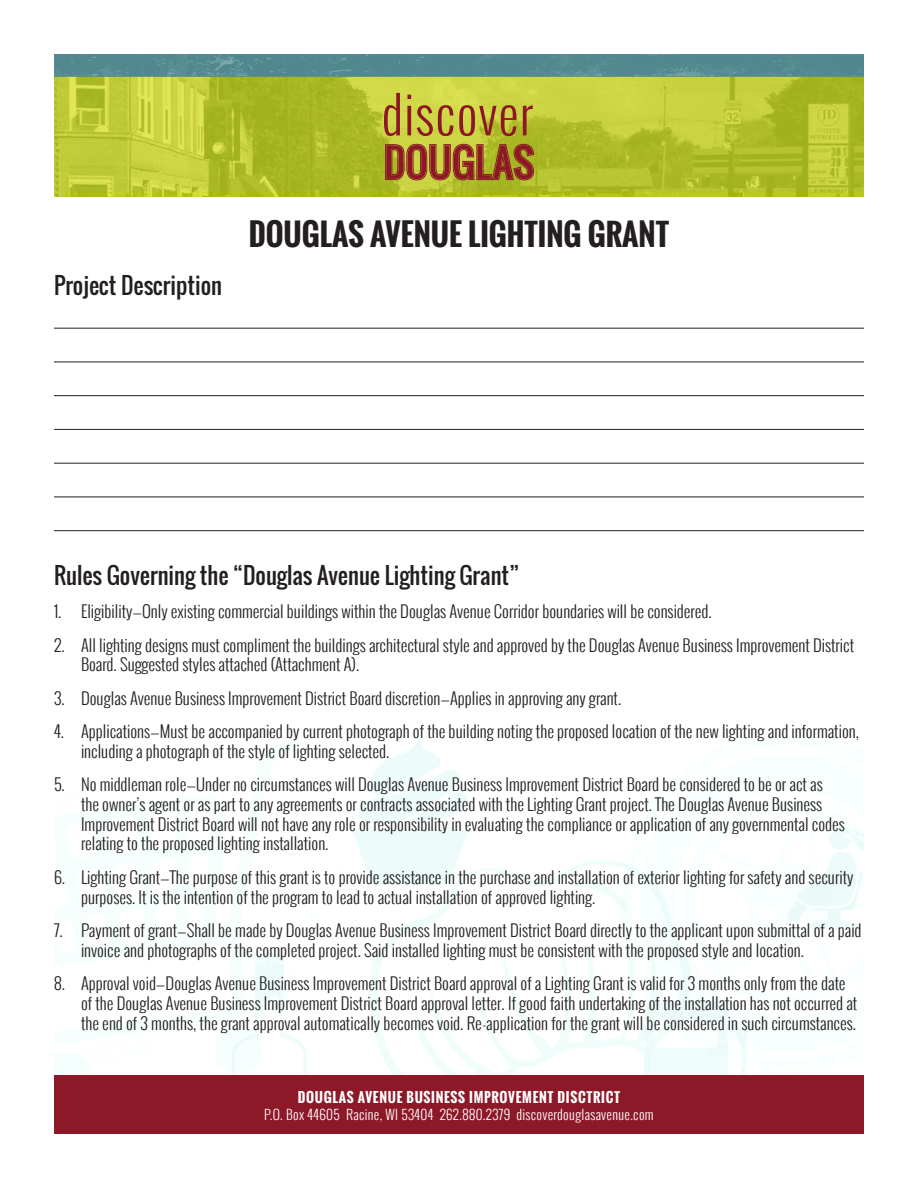
<style>
.page{position:relative;width:918px;height:1188px;background:#fff}
.page>*{position:absolute;margin:0;border:0;box-sizing:border-box;transform-origin:0 0}
.t1{font:700 30px "Oswald";color:#231f20}
.t2{font:22.5px "Oswald";color:#231f20}
.t3{font:300 16.5px/19.8px "Oswald";color:#231f20}
.t4{font:300 13.5px "Oswald";letter-spacing:.025em;color:#fff}
.t5{font:700 13.5px "Oswald";letter-spacing:.05em;color:#fff}
</style>
<div class="page">
<img style="left:54px;top:327px;width:810px;height:749px">
<img style="left:54px;top:54px;width:810px;height:143px">
<hr style="left:54px;top:328px;width:810px;height:1px;background:#231f20">
<hr style="left:54px;top:362px;width:810px;height:1px;background:#231f20">
<hr style="left:54px;top:395px;width:810px;height:1px;background:#231f20">
<hr style="left:54px;top:429px;width:810px;height:1px;background:#231f20">
<hr style="left:54px;top:463px;width:810px;height:1px;background:#231f20">
<hr style="left:54px;top:497px;width:810px;height:1px;background:#231f20">
<hr style="left:54px;top:530px;width:810px;height:1px;background:#231f20">
<svg style="left:385px;top:144px;width:149px;height:36px;background:#9f602c"></svg>
<svg style="left:384px;top:93px;width:16px;height:43px"></svg>
<svg style="left:407px;top:106px;width:4px;height:29px"></svg>
<svg style="left:407px;top:95px;width:4px;height:4px"></svg>
<svg style="left:417px;top:105px;width:36px;height:31px"></svg>
<svg style="left:459px;top:105px;width:57px;height:31px;background:#b18c35"></svg>
<svg style="left:523px;top:105px;width:10px;height:30px"></svg>
<div style="left:54px;top:1076px;width:810px;height:58px;background:#8d1828"></div>
<p class="t2" style="left:54px;top:268px;width:170px">Project Description</p>
<p class="t1" style="left:249px;top:212px;width:422px">DOUGLAS AVENUE LIGHTING GRANT</p>
<p class="t2" style="left:54px;top:558px;width:467px">Rules Governing the “Douglas Avenue Lighting Grant”</p>
<p class="t3" style="left:54px;top:601px;width:659px">1. Eligibility—Only existing commercial buildings within the Douglas Avenue Corridor boundaries will be considered.</p>
<p class="t3" style="left:81px;top:635px;width:775px;text-indent:-27px">2. All lighting designs must compliment the buildings architectural style and approved by the Douglas Avenue Business Improvement District<br>Board. Suggested styles attached (Attachment A).</p>
<p class="t3" style="left:54px;top:688px;width:569px">3. Douglas Avenue Business Improvement District Board discretion—Applies in approving any grant.</p>
<p class="t3" style="left:81px;top:721px;width:779px;text-indent:-27px">4. Applications—Must be accompanied by current photograph of the building noting the proposed location of the new lighting and information, including a photograph of the style of lighting selected.</p>
<p class="t3" style="left:81px;top:774px;width:765px;text-indent:-27px">5. No middleman role—Under no circumstances will Douglas Avenue Business Improvement District Board be considered to be or act as the owner’s agent or as part to any agreements or contracts associated with the Lighting Grant project. The Douglas Avenue Business Improvement District Board will not have any role or responsibility in evaluating the compliance or application of any governmental codes relating to the proposed lighting installation.</p>
<p class="t3" style="left:81px;top:867px;width:774px;text-indent:-27px">6. Lighting Grant—The purpose of this grant is to provide assistance in the purchase and installation of exterior lighting for safety and security purposes. It is the intention of the program to lead to actual installation of approved lighting.</p>
<p class="t3" style="left:81px;top:920px;width:782px;text-indent:-27px">7. Payment of grant—Shall be made by Douglas Avenue Business Improvement District Board directly to the applicant upon submittal of a paid invoice and photographs of the completed project. Said installed lighting must be consistent with the proposed style and location.</p>
<p class="t3" style="left:81px;top:973px;width:778px;text-indent:-27px">8. Approval void—Douglas Avenue Business Improvement District Board approval of a Lighting Grant is valid for 3 months only from the date of the Douglas Avenue Business Improvement District Board approval letter. If good faith undertaking of the installation has not occurred at the end of 3 months, the grant approval automatically becomes void. Re-application for the grant will be considered in such circumstances.</p>
<p class="t5" style="left:298px;top:1087px;width:324px">DOUGLAS AVENUE BUSINESS IMPROVEMENT DISCTRICT</p>
<p class="t4" style="left:264px;top:1104px;width:391px">P.O. Box 44605 Racine, WI 53404 262.880.2379 discoverdouglasavenue.com</p>
</div>
